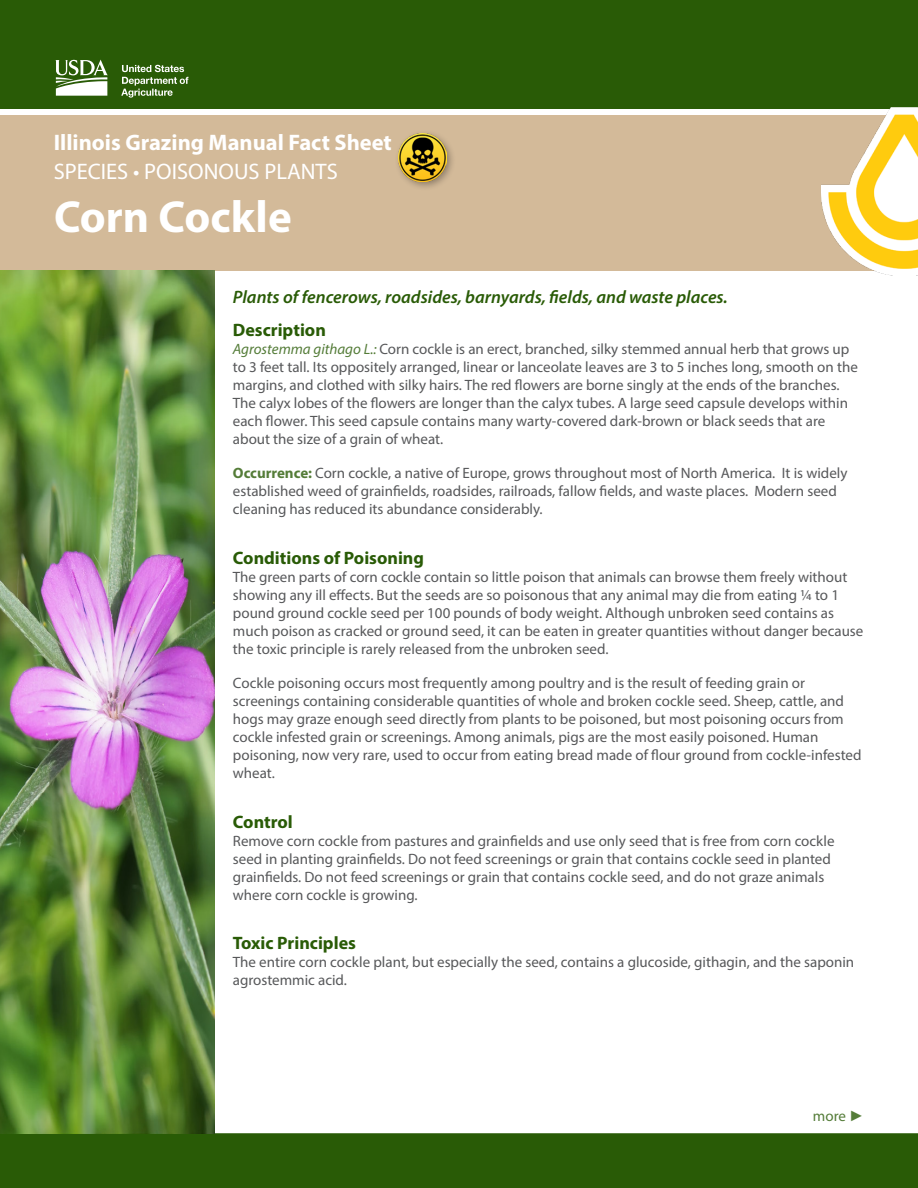
<style>
.page{position:relative;width:918px;height:1188px;background:#fff}
.page>*{position:absolute;margin:0;border:0;box-sizing:border-box;transform-origin:0 0}
.Fact_Sheet_Title{font:700 45px "Myriad Pro";color:#fff}
.t1{font:700 22.5px "Myriad Pro";color:#fff}
.t2{font:22.5px "Myriad Pro";color:#fff}
.Body_Subhead{font:italic 600 18px "Myriad Pro";color:#295b06}
.Body_Subhead-2{font:700 18px "Myriad Pro";color:#295b06}
.Body_Text{font:15px/18px "Myriad Pro";color:#57585a}
.t3{font:15px "Myriad Pro";color:#547c38}
.s1{font-style:italic;color:#547c38}
.s2{font-weight:700;color:#547c38}
.s3{font-family:"Arial"}
</style>
<div class="page">
<div style="left:0;top:1133px;width:918px;height:55px;background:#295b06"></div>
<div style="left:0;top:116px;width:918px;height:155px;background:#d3ba99"></div>
<div style="left:0;top:0;width:918px;height:108px;background:#295b06"></div>
<svg style="left:55px;top:60px;width:53px;height:36px"></svg>
<svg style="left:121px;top:65px;width:68px;height:33px"></svg>
<img style="left:821px;top:108px;width:97px;height:168px">
<div style="left:395px;top:129px;width:62px;height:62px;background:#231f20;opacity:.4"></div>
<img style="left:399px;top:133px;width:48px;height:48px">
<img style="left:0;top:271px;width:215px;height:863px">
<h2 class="t1" style="left:54px;top:128px;width:340px">Illinois Grazing Manual Fact Sheet</h2>
<h2 class="t2" style="left:54px;top:158px;width:286px">SPECIES • POISONOUS PLANTS</h2>
<p class="Fact_Sheet_Title" style="left:54px;top:188px;width:239px">Corn Cockle</p>
<p class="Body_Subhead" style="left:233px;top:285px;width:496px">Plants of fencerows, roadsides, barnyards, fields, and waste places.</p>
<p class="Body_Subhead-2" style="left:233px;top:318px;width:94px">Description</p>
<p class="Body_Text" style="left:233px;top:339px;width:626px"><span class="s1">Agrostemma githago L.:</span> Corn cockle is an erect, branched, silky stemmed annual herb that grows up to 3 feet tall. Its oppositely arranged, linear or lanceolate leaves are 3 to 5 inches long, smooth on the margins, and clothed with silky hairs. The red flowers are borne singly at the ends of the branches.<br>The calyx lobes of the flowers are longer than the calyx tubes. A large seed capsule develops within each flower. This seed capsule contains many warty-covered dark-brown or black seeds that are about the size of a grain of wheat.</p>
<p class="Body_Text" style="left:233px;top:464px;width:616px"><span class="s2">Occurrence:</span> Corn cockle, a native of Europe, grows throughout most of North America. It is widely established weed of grainfields, roadsides, railroads, fallow fields, and waste places. Modern seed cleaning has reduced its abundance considerably.</p>
<p class="Body_Subhead-2" style="left:233px;top:546px;width:193px">Conditions of Poisoning</p>
<p class="Body_Text" style="left:233px;top:567px;width:632px">The green parts of corn cockle contain so little poison that animals can browse them freely without showing any ill effects. But the seeds are so poisonous that any animal may die from eating ¼ to 1 pound ground cockle seed per 100 pounds of body weight. Although unbroken seed contains as much poison as cracked or ground seed, it can be eaten in greater quantities without danger because the toxic principle is rarely released from the unbroken seed.</p>
<p class="Body_Text" style="left:233px;top:674px;width:630px">Cockle poisoning occurs most frequently among poultry and is the result of feeding grain or screenings containing considerable quantities of whole and broken cockle seed. Sheep, cattle, and hogs may graze enough seed directly from plants to be poisoned, but most poisoning occurs from cockle infested grain or screenings. Among animals, pigs are the most easily poisoned. Human poisoning, now very rare, used to occur from eating bread made of flour ground from cockle-infested wheat.</p>
<p class="Body_Subhead-2" style="left:233px;top:810px;width:61px">Control</p>
<p class="Body_Text" style="left:233px;top:831px;width:603px">Remove corn cockle from pastures and grainfields and use only seed that is free from corn cockle seed in planting grainfields. Do not feed screenings or grain that contains cockle seed in planted grainfields. Do not feed screenings or grain that contains cockle seed, and do not graze animals where corn cockle is growing.</p>
<p class="Body_Subhead-2" style="left:233px;top:931px;width:125px">Toxic Principles</p>
<p class="Body_Text" style="left:233px;top:953px;width:623px">The entire corn cockle plant, but especially the seed, contains a glucoside, githagin, and the saponin agrostemmic acid.</p>
<p class="t3" style="left:813px;top:1107px;width:53px">more <span class="s3">►</span></p>
</div>
